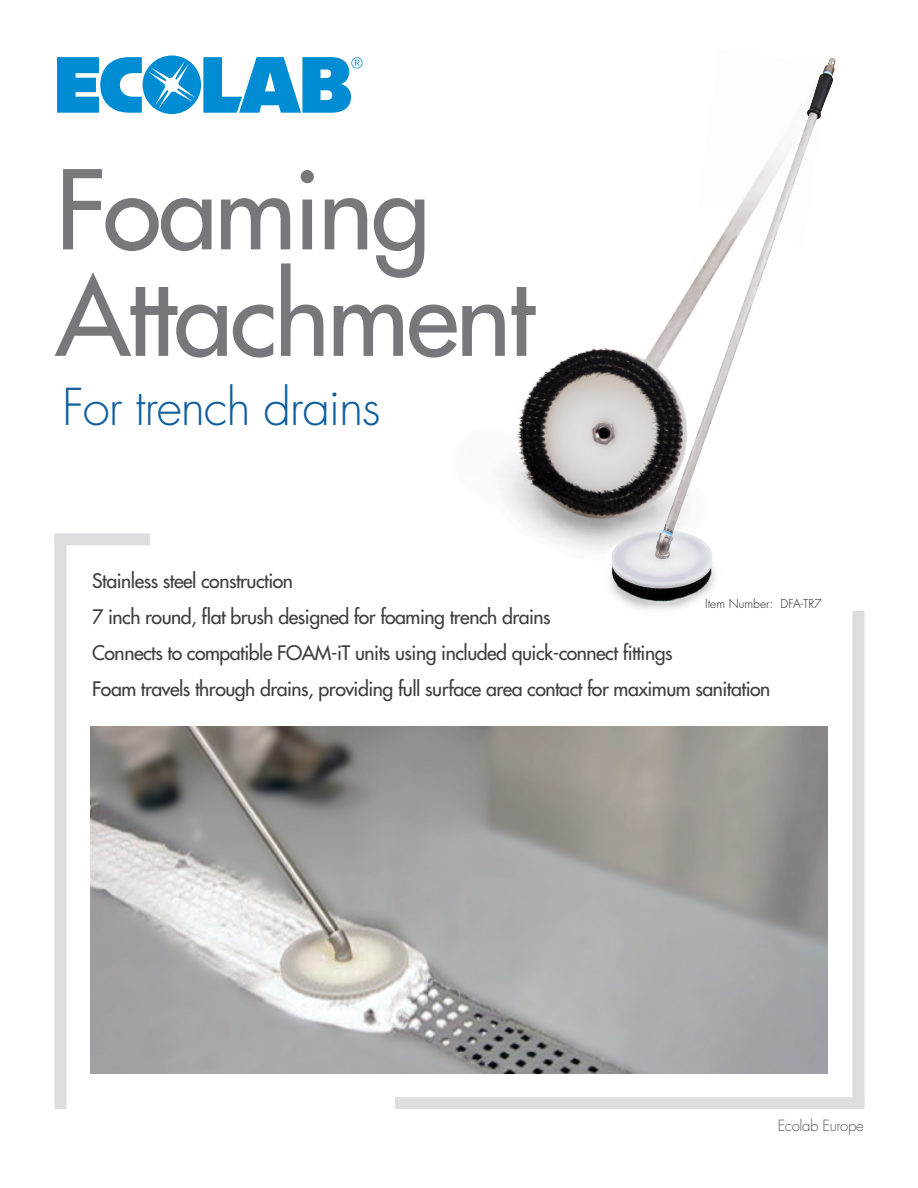
<style>
.page{position:relative;width:918px;height:1188px;background:#fff}
.page>*{position:absolute;margin:0;border:0;box-sizing:border-box;transform-origin:0 0}
.Heading1{font:500 106.5px/106.5px "Futura Std";letter-spacing:-.025em;color:#76787b}
.Sub-Heading{font:300 49.5px "Futura Std";letter-spacing:-.025em;color:#0f5e9e}
.Text{font:500 19.5px "Futura Std";letter-spacing:-.025em;color:#3e3e3f}
.t1{font:300 15px "Futura Std";letter-spacing:-.025em;color:#57585a}
.ItemNumber{font:300 12px "Futura Std";color:#231f20}
</style>
<div class="page">
<svg style="left:57px;top:56px;width:306px;height:58px"></svg>
<img style="left:91px;top:726px;width:736px;height:347px">
<div style="left:54px;top:533px;width:96px;height:12px;background:#dcdddf"></div>
<div style="left:54px;top:537px;width:12px;height:572px;background:#dcdddf"></div>
<div style="left:395px;top:1097px;width:469px;height:12px;background:#dcdddf"></div>
<div style="left:852px;top:611px;width:12px;height:493px;background:#dcdddf"></div>
<img style="left:500px;top:369px;width:50px;height:170px">
<img style="left:550px;top:58px;width:315px;height:591px">
<p class="Heading1" style="left:56px;top:157px;width:480px">Foaming<br>Attachment</p>
<p class="Sub-Heading" style="left:62px;top:377px;width:320px">For trench drains</p>
<p class="Text" style="left:92px;top:569px;width:202px">Stainless steel construction</p>
<p class="Text" style="left:92px;top:605px;width:460px">7 inch round, flat brush designed for foaming trench drains</p>
<p class="Text" style="left:92px;top:641px;width:582px">Connects to compatible FOAM-iT units using included quick-connect fittings</p>
<p class="Text" style="left:92px;top:677px;width:680px">Foam travels through drains, providing full surface area contact for maximum sanitation</p>
<p class="ItemNumber" style="left:705px;top:597px;width:118px">Item Number: DFA-TR7</p>
<p class="t1" style="left:778px;top:1116px;width:88px">Ecolab Europe</p>
</div>
